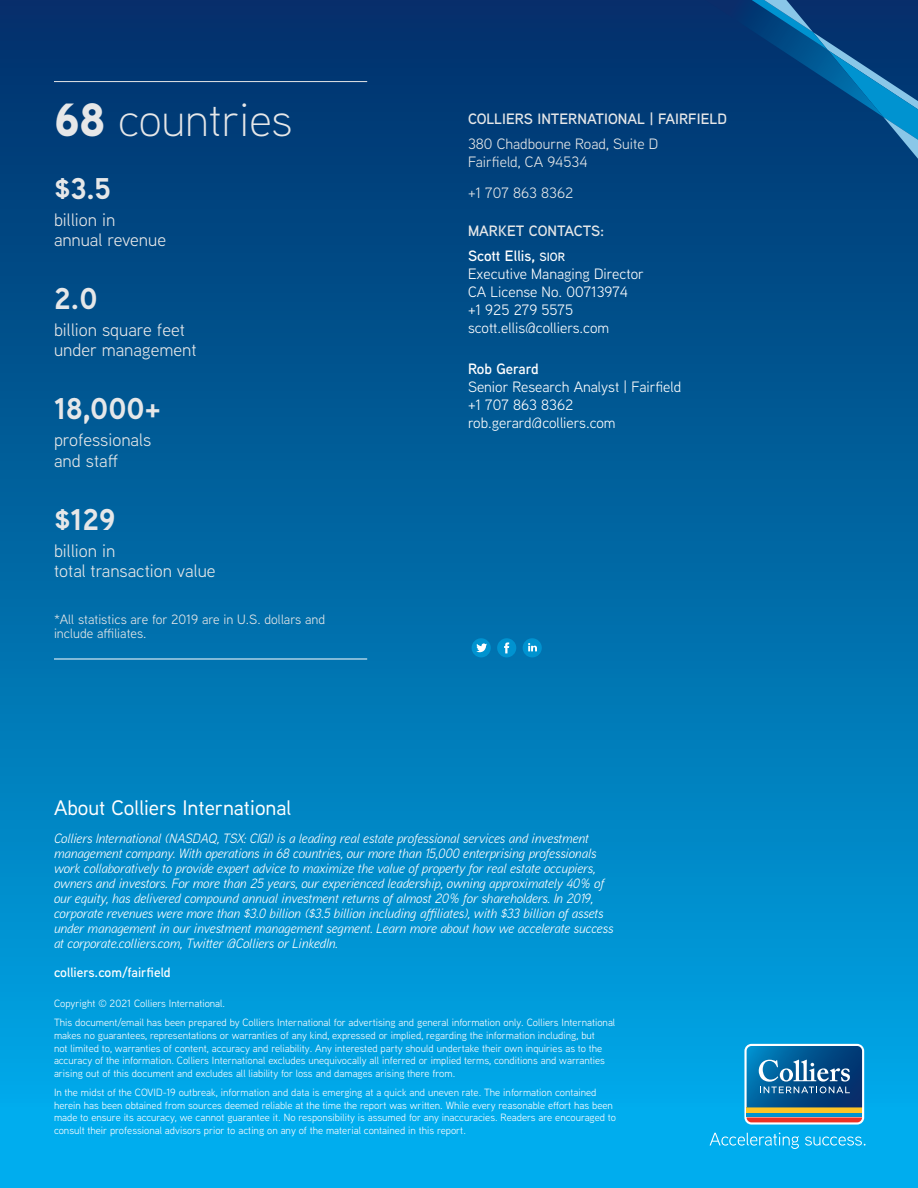
<style>
.page{position:relative;width:918px;height:1188px;background:#fff}
.page>*{position:absolute;margin:0;border:0;box-sizing:border-box;transform-origin:0 0}
.t1{font:300 46.5px "Aaux Next";color:#e6e7e8}
.t2{font:700 30px "Aaux Next";color:#e6e7e8}
.t3{font:500 21px "Aaux Next";color:#fff}
.t4{font:18px/20.2px "Aaux Next";color:#e6e7e8}
.t5{font:15px/18px "Aaux Next";color:#fff}
.t6{font:600 15px/24.8px "Aaux Next";color:#e6e7e8}
.t7{font:15px/18px "Aaux Next";color:#e6e7e8}
.t8{font:600 15px "Aaux Next";color:#fff}
.t9{font:italic 13.5px/15px "Aaux Next";color:#fff}
.t10{font:13.5px/13.5px "Aaux Next";color:#e6e7e8}
.t11{font:600 13.5px "Aaux Next";color:#fff}
.t12{font:10.5px/12.6px "Aaux Next";color:#fff}
.s1{font-weight:900}
.s2{color:#fff}
.s3{font-size:12px;color:#fff}
</style>
<div class="page">
<div style="left:0;top:0;width:918px;height:1188px;background:linear-gradient(to bottom,#012c66,#00b0f0)"></div>
<svg style="left:706px;top:0;width:212px;height:159px;background:#074680"></svg>
<svg style="left:710px;top:1133px;width:89px;height:16px"></svg>
<svg style="left:805px;top:1137px;width:61px;height:9px"></svg>
<svg style="left:744px;top:1044px;width:120px;height:81px;background:#4a7998"></svg>
<hr style="left:54px;top:81px;width:313px;height:1px;background:#e6e7e8">
<hr style="left:54px;top:659px;width:313px;height:1px;background:#fff">
<div style="left:497px;top:638px;width:19px;height:19px;background:#0093d0;border-radius:50%"></div>
<svg style="left:504px;top:642px;width:5px;height:11px"></svg>
<div style="left:523px;top:638px;width:19px;height:19px;background:#0093d0;border-radius:50%"></div>
<svg style="left:528px;top:643px;width:9px;height:8px"></svg>
<div style="left:472px;top:638px;width:19px;height:19px;background:#0093d0;border-radius:50%"></div>
<svg style="left:476px;top:643px;width:11px;height:10px"></svg>
<h1 class="t1" style="left:54px;top:89px;width:240px"><span class="s1">68</span> countries</h1>
<h2 class="t2" style="left:54px;top:167px;width:58px">$3.5</h2>
<h3 class="t4" style="left:54px;top:209px;width:114px">billion in annual revenue</h3>
<h2 class="t2" style="left:54px;top:278px;width:45px">2.0</h2>
<h3 class="t4" style="left:54px;top:319px;width:144px">billion square feet under management</h3>
<h2 class="t2" style="left:54px;top:388px;width:108px">18,000+</h2>
<h3 class="t4" style="left:54px;top:429px;width:99px">professionals and staff</h3>
<h2 class="t2" style="left:54px;top:498px;width:63px">$129</h2>
<h3 class="t4" style="left:54px;top:540px;width:163px">billion in<br>total transaction value</h3>
<p class="t10" style="left:54px;top:612px;width:273px">*All statistics are for 2019 are in U.S. dollars and include affiliates.</p>
<h3 class="t6" style="left:468px;top:106px;width:261px">COLLIERS INTERNATIONAL | FAIRFIELD</h3>
<h3 class="t7" style="left:468px;top:134px;width:192px">380 Chadbourne Road, Suite D<br>Fairfield, CA 94534</h3>
<h3 class="t7" style="left:468px;top:183px;width:107px">+1 707 863 8362</h3>
<h3 class="t6" style="left:468px;top:218px;width:138px">MARKET CONTACTS:<br><span class="s2">Scott Ellis,</span> <span class="s3">SIOR</span></h3>
<h3 class="t5" style="left:468px;top:264px;width:178px">Executive Managing Director<br>CA License No. 00713974 +1 925 279 5575 scott.ellis@colliers.com</h3>
<h3 class="t8" style="left:468px;top:358px;width:72px">Rob Gerard</h3>
<h3 class="t5" style="left:468px;top:377px;width:215px">Senior Research Analyst | Fairfield +1 707 863 8362 rob.gerard@colliers.com</h3>
<h3 class="t3" style="left:54px;top:793px;width:239px">About Colliers International</h3>
<p class="t9" style="left:54px;top:831px;width:561px">Colliers International (NASDAQ, TSX: CIGI) is a leading real estate professional services and investment management company. With operations in 68 countries, our more than 15,000 enterprising professionals work collaboratively to provide expert advice to maximize the value of property for real estate occupiers, owners and investors. For more than 25 years, our experienced leadership, owning approximately 40% of our equity, has delivered compound annual investment returns of almost 20% for shareholders. In 2019, corporate revenues were more than $3.0 billion ($3.5 billion including affiliates), with $33 billion of assets under management in our investment management segment. Learn more about how we accelerate success at corporate.colliers.com, Twitter @Colliers or LinkedIn.</p>
<p class="t11" style="left:54px;top:963px;width:118px">colliers.com/fairfield</p>
<p class="t12" style="left:54px;top:993px;width:563px;line-height:19.4px">Copyright © 2021 Colliers International.<br>This document/email has been prepared by Colliers International for advertising and general information only. Colliers International</p>
<p class="t12" style="left:54px;top:1029px;width:553px">makes no guarantees, representations or warranties of any kind, expressed or implied, regarding the information including, but not limited to, warranties of content, accuracy and reliability. Any interested party should undertake their own inquiries as to the accuracy of the information. Colliers International excludes unequivocally all inferred or implied terms, conditions and warranties arising out of this document and excludes all liability for loss and damages arising there from.</p>
<p class="t12" style="left:54px;top:1086px;width:564px">In the midst of the COVID-19 outbreak, information and data is emerging at a quick and uneven rate. The information contained herein has been obtained from sources deemed reliable at the time the report was written. While every reasonable effort has been made to ensure its accuracy, we cannot guarantee it. No responsibility is assumed for any inaccuracies. Readers are encouraged to consult their professional advisors prior to acting on any of the material contained in this report.</p>
</div>
